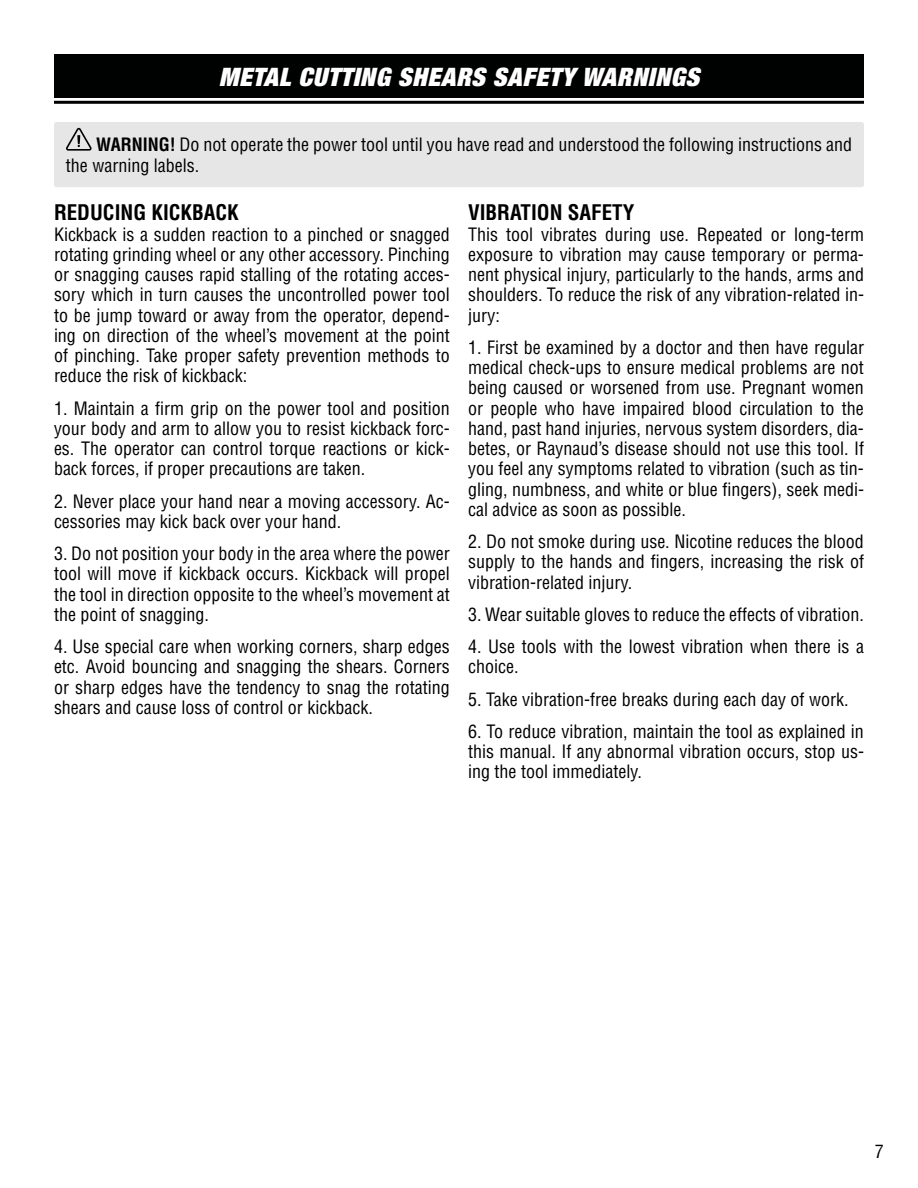
<style>
.page{position:relative;width:918px;height:1188px;background:#fff}
.page>*{position:absolute;margin:0;border:0;box-sizing:border-box;transform-origin:0 0}
.t1{font:italic 900 expanded 25.5px "Helvetica Neue";letter-spacing:.025em;color:#fff}
.t2{font:700 condensed 21px "Helvetica LT Std";color:#000}
.t3{font:condensed 18px/20.2px "Helvetica LT Std";color:#000;text-align:justify}
.s1{font-weight:700}
</style>
<div class="page">
<div style="left:54px;top:54px;width:810px;height:44px;background:#000101"></div>
<hr style="left:54px;top:101px;width:810px;height:3px;background:#000">
<div style="left:54px;top:122px;width:810px;height:65px;background:#e6e6e6;border-radius:3px"></div>
<svg style="left:66px;top:128px;width:26px;height:23px"></svg>
<h1 class="t1" style="left:219px;top:61px;width:482px">METAL CUTTING SHEARS SAFETY WARNINGS</h1>
<p class="t3" style="left:66px;top:133px;width:788px;line-height:21px;text-indent:30px"><span class="s1">WARNING!</span> Do not operate the power tool until you have read and understood the following instructions and the warning labels.</p>
<p class="t2" style="left:54px;top:199px;width:186px">REDUCING KICKBACK</p>
<p class="t3" style="left:54px;top:224px;width:397px">Kickback is a sudden reaction to a pinched or snagged rotating grinding wheel or any other accessory. Pinching or snagging causes rapid stalling of the rotating acces&shy;sory which in turn causes the uncontrolled power tool to be jump toward or away from the operator, depend&shy;ing on direction of the wheel’s movement at the point of pinching. Take proper safety prevention methods to reduce the risk of kickback:</p>
<p class="t3" style="left:54px;top:398px;width:397px">1. Maintain a firm grip on the power tool and position your body and arm to allow you to resist kickback forc&shy;es. The operator can control torque reactions or kick&shy;back forces, if proper precautions are taken.</p>
<p class="t3" style="left:54px;top:491px;width:397px">2. Never place your hand near a moving accessory. Ac&shy;cessories may kick back over your hand.</p>
<p class="t3" style="left:54px;top:543px;width:397px">3. Do not position your body in the area where the power tool will move if kickback occurs. Kickback will propel the tool in direction opposite to the wheel’s movement at the point of snagging.</p>
<p class="t3" style="left:54px;top:636px;width:397px">4. Use special care when working corners, sharp edges etc. Avoid bouncing and snagging the shears. Corners or sharp edges have the tendency to snag the rotating shears and cause loss of control or kickback.</p>
<p class="t2" style="left:468px;top:199px;width:168px">VIBRATION SAFETY</p>
<p class="t3" style="left:468px;top:224px;width:397px">This tool vibrates during use. Repeated or long-term exposure to vibration may cause temporary or perma&shy;nent physical injury, particularly to the hands, arms and shoulders. To reduce the risk of any vibration-related in&shy;jury:</p>
<p class="t3" style="left:468px;top:337px;width:397px">1. First be examined by a doctor and then have regular medical check-ups to ensure medical problems are not being caused or worsened from use. Pregnant women or people who have impaired blood circulation to the hand, past hand injuries, nervous system disorders, dia&shy;betes, or Raynaud’s disease should not use this tool. If you feel any symptoms related to vibration (such as tin&shy;gling, numbness, and white or blue fingers), seek medi&shy;cal advice as soon as possible.</p>
<p class="t3" style="left:468px;top:531px;width:397px">2. Do not smoke during use. Nicotine reduces the blood supply to the hands and fingers, increasing the risk of vibration-related injury.</p>
<p class="t3" style="left:468px;top:604px;width:397px">3. Wear suitable gloves to reduce the effects of vibration.</p>
<p class="t3" style="left:468px;top:636px;width:397px">4. Use tools with the lowest vibration when there is a choice.</p>
<p class="t3" style="left:468px;top:689px;width:382px">5. Take vibration-free breaks during each day of work.</p>
<p class="t3" style="left:468px;top:721px;width:397px">6. To reduce vibration, maintain the tool as explained in this manual. If any abnormal vibration occurs, stop us&shy;ing the tool immediately.</p>
<p class="t3" style="left:875px;top:1141px;width:10px">7</p>
</div>
